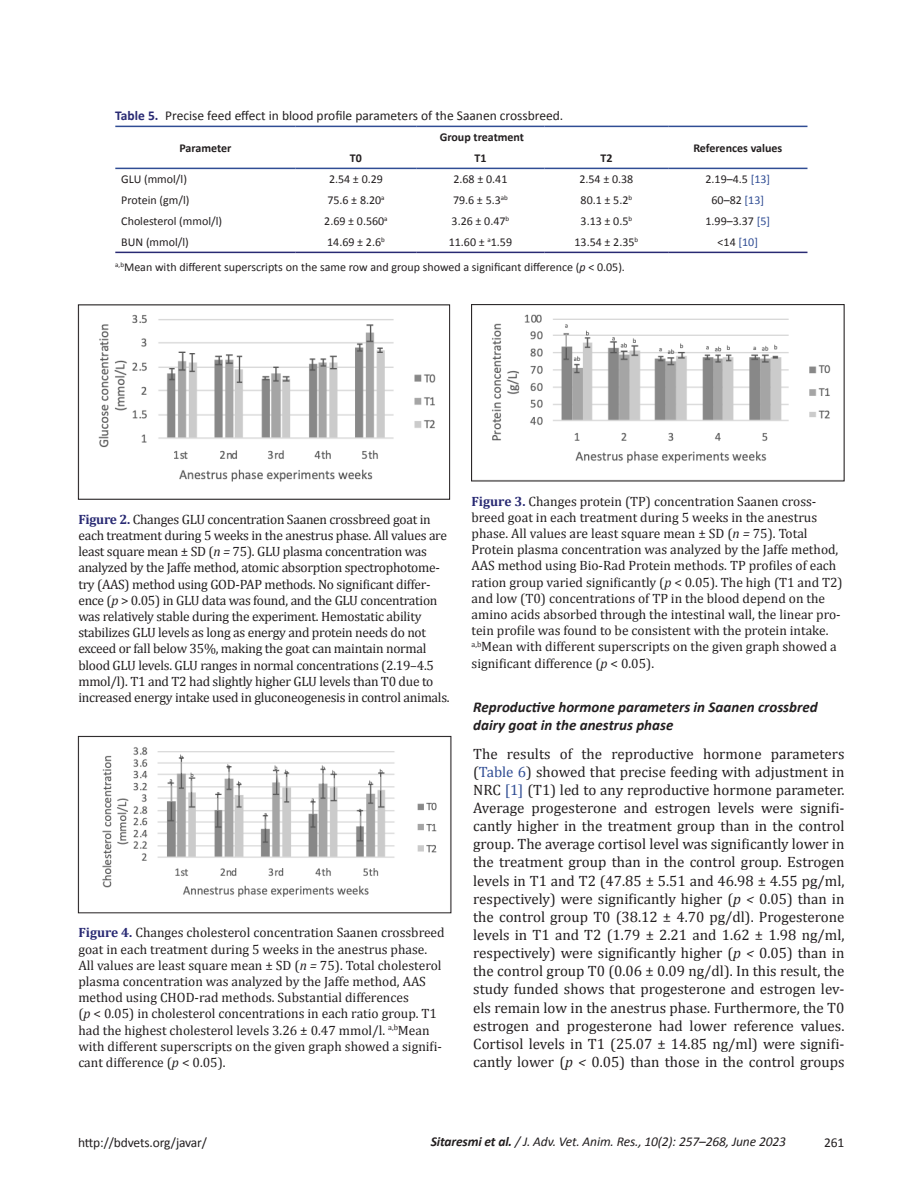
<style>
.page{position:relative;width:918px;height:1188px;background:#fff}
.page>*{position:absolute;margin:0;border:0;box-sizing:border-box;transform-origin:0 0}
.Para_1st{font:15px/18.1px "Cambria";color:#231f20;text-align:justify}
.Head_B{font:italic 700 15px/18.1px "Calibri";color:#231f20}
.t1{font:13.5px/16.2px "Cambria";color:#231f20}
.t2{font:13.5px/16.2px "Cambria";letter-spacing:-.02em;color:#231f20}
.Table_Caption{font:13.5px "Calibri";color:#231f20}
.t3{font:italic 13.5px "Calibri";letter-spacing:-.01em;color:#231f20}
.Table_text{font:12px "Calibri";color:#231f20}
.Table_Source{font:12px "Calibri";color:#231f20}
.Table_text-2{font:700 12px "Calibri";color:#231f20}
.Table_text-3{font:12px "Calibri";color:#304d94}
.s1{font-weight:700;color:#292a73}
.s2{color:#304d94}
.s3{color:#231f20}
.s4{font-style:italic}
.s5{font-weight:700}
</style>
<div class="page">
<hr style="left:115px;top:252px;width:181px;height:1px;background:#292a73">
<hr style="left:296px;top:252px;width:120px;height:1px;background:#292a73">
<hr style="left:416px;top:252px;width:129px;height:1px;background:#292a73">
<hr style="left:545px;top:252px;width:123px;height:1px;background:#292a73">
<hr style="left:668px;top:252px;width:139px;height:1px;background:#292a73">
<hr style="left:115px;top:126px;width:181px;height:1px;background:#304d94">
<hr style="left:115px;top:168px;width:181px;height:1px;background:#304d94">
<hr style="left:296px;top:126px;width:120px;height:1px;background:#304d94">
<hr style="left:416px;top:126px;width:129px;height:1px;background:#304d94">
<hr style="left:545px;top:126px;width:123px;height:1px;background:#304d94">
<hr style="left:668px;top:126px;width:139px;height:1px;background:#304d94">
<hr style="left:668px;top:168px;width:139px;height:1px;background:#304d94">
<hr style="left:296px;top:168px;width:120px;height:1px;background:#304d94">
<hr style="left:416px;top:168px;width:129px;height:1px;background:#304d94">
<hr style="left:545px;top:168px;width:123px;height:1px;background:#304d94">
<img style="left:98px;top:314px;width:338px;height:168px">
<div style="left:78px;top:304px;width:372px;height:196px;border:1px solid #231f20"></div>
<img style="left:492px;top:314px;width:339px;height:150px">
<div style="left:471px;top:304px;width:373px;height:177px;border:1px solid #231f20"></div>
<img style="left:102px;top:747px;width:335px;height:150px">
<div style="left:78px;top:736px;width:373px;height:177px;border:1px solid #231f20"></div>
<p class="Table_Caption" style="left:115px;top:107px;width:450px"><span class="s1">Table 5.</span> Precise feed effect in blood profile parameters of the Saanen crossbreed.</p>
<p class="Table_text-2" style="left:179px;top:140px;width:54px">Parameter</p>
<p class="Table_text-2" style="left:440px;top:130px;width:86px">Group treatment</p>
<p class="Table_text-2" style="left:350px;top:151px;width:14px">T0</p>
<p class="Table_text-2" style="left:474px;top:151px;width:14px">T1</p>
<p class="Table_text-2" style="left:600px;top:151px;width:14px">T2</p>
<p class="Table_text-2" style="left:693px;top:140px;width:90px">References values</p>
<p class="Table_text" style="left:121px;top:172px;width:67px">GLU (mmol/l)</p>
<p class="Table_text" style="left:329px;top:172px;width:55px">2.54 ± 0.29</p>
<p class="Table_text" style="left:453px;top:172px;width:55px">2.68 ± 0.41</p>
<p class="Table_text" style="left:579px;top:172px;width:55px">2.54 ± 0.38</p>
<p class="Table_text" style="left:706px;top:172px;width:66px">2.19–4.5 <span class="s2">[13]</span></p>
<p class="Table_text" style="left:121px;top:193px;width:70px">Protein (gm/l)</p>
<p class="Table_text" style="left:327px;top:193px;width:59px">75.6 ± 8.20<sup>a</sup></p>
<p class="Table_text" style="left:453px;top:193px;width:56px">79.6 ± 5.3<sup>ab</sup></p>
<p class="Table_text" style="left:581px;top:193px;width:53px">80.1 ± 5.2<sup>b</sup></p>
<p class="Table_text" style="left:712px;top:193px;width:54px">60–82 <span class="s2">[13]</span></p>
<p class="Table_text" style="left:121px;top:214px;width:102px">Cholesterol (mmol/l)</p>
<p class="Table_text" style="left:324px;top:214px;width:65px">2.69 ± 0.560<sup>a</sup></p>
<p class="Table_text" style="left:452px;top:214px;width:59px">3.26 ± 0.47<sup>b</sup></p>
<p class="Table_text" style="left:581px;top:214px;width:53px">3.13 ± 0.5<sup>b</sup></p>
<p class="Table_text" style="left:706px;top:214px;width:66px">1.99–3.37 <span class="s2">[5]</span></p>
<p class="Table_text" style="left:121px;top:235px;width:69px">BUN (mmol/l)</p>
<p class="Table_text" style="left:327px;top:235px;width:59px">14.69 ± 2.6<sup>b</sup></p>
<p class="Table_text" style="left:449px;top:235px;width:65px">11.60 ± <sup>a</sup>1.59</p>
<p class="Table_text" style="left:575px;top:235px;width:65px">13.54 ± 2.35<sup>b</sup></p>
<p class="Table_text-3" style="left:718px;top:235px;width:42px"><span class="s3">&lt;14</span> [10]</p>
<p class="Table_Source" style="left:115px;top:259px;width:511px"><sup>a,b</sup>Mean with different superscripts on the same row and group showed a significant difference (<span class="s4">p</span> &lt; 0.05).</p>
<p class="t2" style="left:78px;top:511px;width:373px"><span class="s1">Figure 2.</span> Changes GLU concentration Saanen crossbreed goat in each treatment during 5 weeks in the anestrus phase. All values are least square mean ± SD (<span class="s4">n =</span> 75). GLU plasma concentration was analyzed by the Jaffe method, atomic absorption spectrophotome&shy;try (AAS) method using GOD-PAP methods. No significant differ&shy;ence (<span class="s4">p</span> &gt; 0.05) in GLU data was found, and the GLU concentration was relatively stable during the experiment. Hemostatic ability stabilizes GLU levels as long as energy and protein needs do not exceed or fall below 35%, making the goat can maintain normal blood GLU levels. GLU ranges in normal concentrations (2.19–4.5 mmol/l). T1 and T2 had slightly higher GLU levels than T0 due to increased energy intake used in gluconeogenesis in control animals.</p>
<p class="t1" style="left:78px;top:925px;width:368px"><span class="s1">Figure 4.</span> Changes cholesterol concentration Saanen crossbreed goat in each treatment during 5 weeks in the anestrus phase.<br>All values are least square mean ± SD (<span class="s4">n =</span> 75). Total cholesterol plasma concentration was analyzed by the Jaffe method, AAS method using CHOD-rad methods. Substantial differences<br>(<span class="s4">p</span> &lt; 0.05) in cholesterol concentrations in each ratio group. T1 had the highest cholesterol levels 3.26 ± 0.47 mmol/l. <sup>a,b</sup>Mean with different superscripts on the given graph showed a signifi&shy;cant difference (<span class="s4">p</span> &lt; 0.05).</p>
<p class="t1" style="left:472px;top:493px;width:373px"><span class="s1">Figure 3.</span> Changes protein (TP) concentration Saanen cross&shy;breed goat in each treatment during 5 weeks in the anestrus phase. All values are least square mean ± SD (<span class="s4">n =</span> 75). Total Protein plasma concentration was analyzed by the Jaffe method, AAS method using Bio-Rad Protein methods. TP profiles of each ration group varied significantly (<span class="s4">p</span> &lt; 0.05). The high (T1 and T2) and low (T0) concentrations of TP in the blood depend on the amino acids absorbed through the intestinal wall, the linear pro&shy;tein profile was found to be consistent with the protein intake. <sup>a,b</sup>Mean with different superscripts on the given graph showed a significant difference (<span class="s4">p</span> &lt; 0.05).</p>
<p class="Head_B" style="left:473px;top:697px;width:346px">Reproductive hormone parameters in Saanen crossbred dairy goat in the anestrus phase</p>
<p class="Para_1st" style="left:473px;top:744px;width:373px">The results of the reproductive hormone parameters (<span class="s2">Table 6</span>) showed that precise feeding with adjustment in NRC <span class="s2">[1]</span> (T1) led to any reproductive hormone parameter.<br>Average progesterone and estrogen levels were signifi&shy;cantly higher in the treatment group than in the control group. The average cortisol level was significantly lower in the treatment group than in the control group. Estrogen levels in T1 and T2 (47.85 ± 5.51 and 46.98 ± 4.55 pg/ml, respectively) were significantly higher (<span class="s4">p &lt;</span> 0.05) than in the control group T0 (38.12 ± 4.70 pg/dl). Progesterone levels in T1 and T2 (1.79 ± 2.21 and 1.62 ± 1.98 ng/ml, respectively) were significantly higher (<span class="s4">p &lt;</span> 0.05) than in the control group T0 (0.06 ± 0.09 ng/dl). In this result, the study funded shows that progesterone and estrogen lev&shy;els remain low in the anestrus phase. Furthermore, the T0 estrogen and progesterone had lower reference values.<br>Cortisol levels in T1 (25.07 ± 14.85 ng/ml) were signifi&shy;cantly lower (<span class="s4">p &lt;</span> 0.05) than those in the control groups</p>
<p class="Table_Caption" style="left:78px;top:1134px;width:131px">http://bdvets.org/javar/</p>
<p class="t3" style="left:431px;top:1133px;width:357px"><span class="s5">Sitaresmi et al.</span> / J. Adv. Vet. Anim. Res., 10(2): 257–268, June 2023</p>
<p class="Table_Caption" style="left:824px;top:1134px;width:22px">261</p>
</div>
